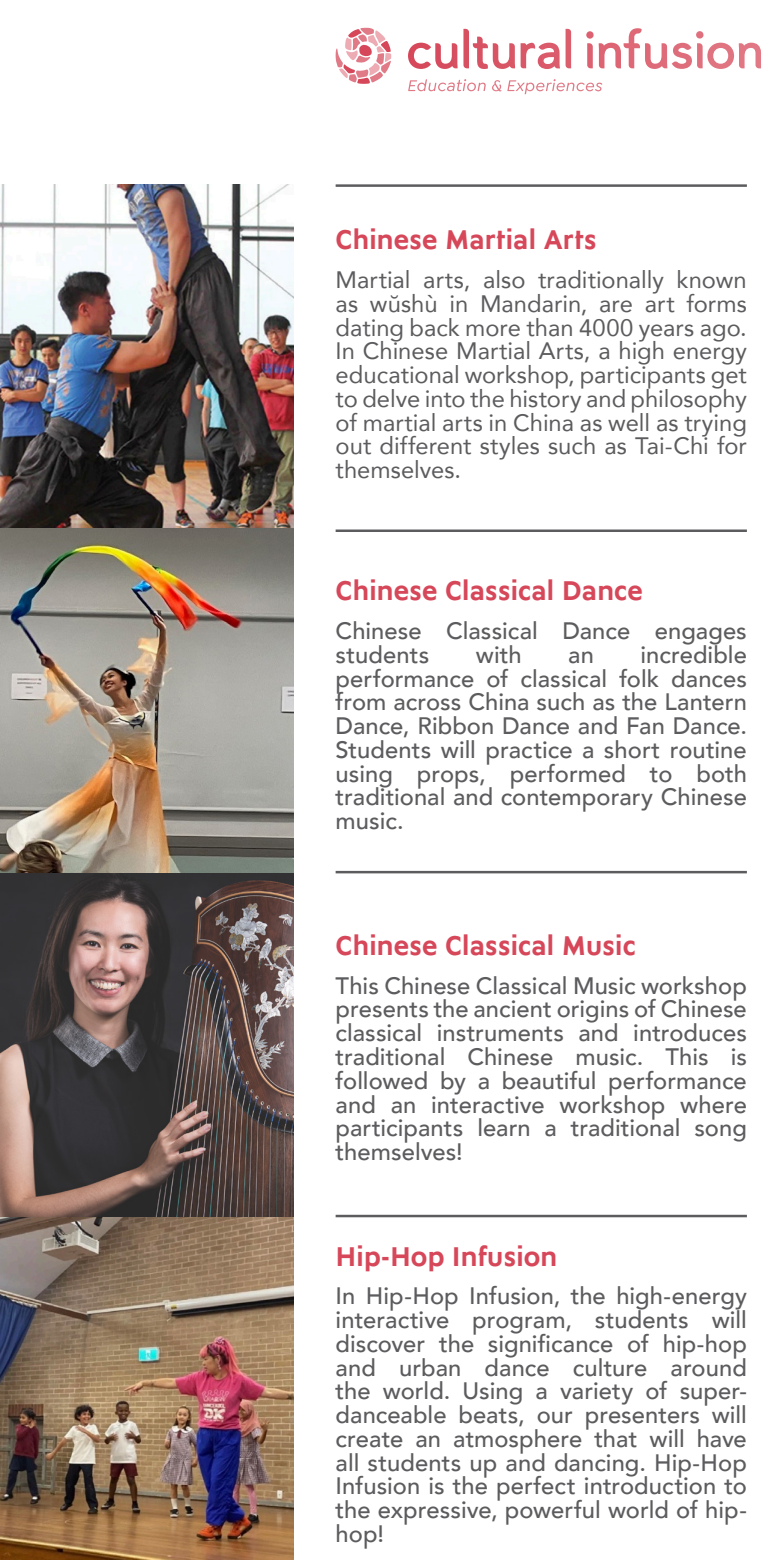
<style>
.page{position:relative;width:780px;height:1560px;background:#fff}
.page>*{position:absolute;margin:0;border:0;box-sizing:border-box;transform-origin:0 0}
.Small_Title{font:700 27.5px "Ysans Std";letter-spacing:-.01em;color:#d64759}
.Body_text{font:500 23.75px/23.8px "Avenir";color:#5c5c5f;text-align:justify}
.Body_text-2{font:23.75px/23.8px "Avenir";color:#5c5c5f;text-align:justify}
</style>
<div class="page">
<img style="left:0;top:184px;width:293px;height:1375px">
<svg style="left:0;top:872px;width:293px;height:343px;background:#5d504d"></svg>
<hr style="left:335px;top:184px;width:411px;height:3px;background:#5c5c5f">
<hr style="left:335px;top:529px;width:411px;height:3px;background:#5c5c5f">
<hr style="left:335px;top:870px;width:411px;height:3px;background:#5c5c5f">
<hr style="left:335px;top:1214px;width:411px;height:3px;background:#5c5c5f">
<svg style="left:408px;top:79px;width:78px;height:12px"></svg>
<svg style="left:492px;top:80px;width:9px;height:11px"></svg>
<svg style="left:507px;top:79px;width:95px;height:15px"></svg>
<svg style="left:335px;top:28px;width:56px;height:56px"></svg>
<svg style="left:408px;top:43px;width:49px;height:26px"></svg>
<svg style="left:586px;top:28px;width:175px;height:41px"></svg>
<svg style="left:463px;top:29px;width:108px;height:40px"></svg>
<p class="Small_Title" style="left:335px;top:225px;width:263px">Chinese Martial Arts</p>
<p class="Body_text-2" style="left:335px;top:267px;width:413px">Martial arts, also traditionally known as wŭshù in Mandarin, are art forms dating back more than 4000 years ago.<br>In Chinese Martial Arts, a high energy educational workshop, participants get to delve into the history and philosophy of martial arts in China as well as trying out different styles such as Tai-Chi for themselves.</p>
<p class="Small_Title" style="left:335px;top:576px;width:309px">Chinese Classical Dance</p>
<p class="Body_text" style="left:335px;top:617px;width:412px">Chinese Classical Dance engages students</p>
<p class="Body_text" style="left:335px;top:641px;width:413px;text-indent:305px">incredible performance of classical folk dances from across China such as the Lantern Dance, Ribbon Dance and Fan Dance.<br>Students will practice a short routine using props, performed to both traditional and contemporary Chinese music.</p>
<p class="Body_text" style="left:476px;top:641px;width:47px">with</p>
<p class="Body_text" style="left:568px;top:641px;width:27px">an</p>
<p class="Small_Title" style="left:335px;top:930px;width:301px">Chinese Classical Music</p>
<p class="Body_text" style="left:335px;top:972px;width:413px">This Chinese Classical Music workshop presents the ancient origins of Chinese classical instruments and introduces traditional Chinese music. This is followed by a beautiful performance and an interactive workshop where participants learn a traditional song themselves!</p>
<p class="Small_Title" style="left:335px;top:1240px;width:223px">Hip-Hop Infusion</p>
<p class="Body_text" style="left:335px;top:1282px;width:413px">In Hip-Hop Infusion, the high-energy interactive program, students will discover the significance of hip-hop and urban dance culture around the world. Using a variety of super&shy;danceable beats, our presenters will create an atmosphere that will have all students up and dancing. Hip-Hop Infusion is the perfect introduction to the expressive, powerful world of hip&shy;hop!</p>
</div>
